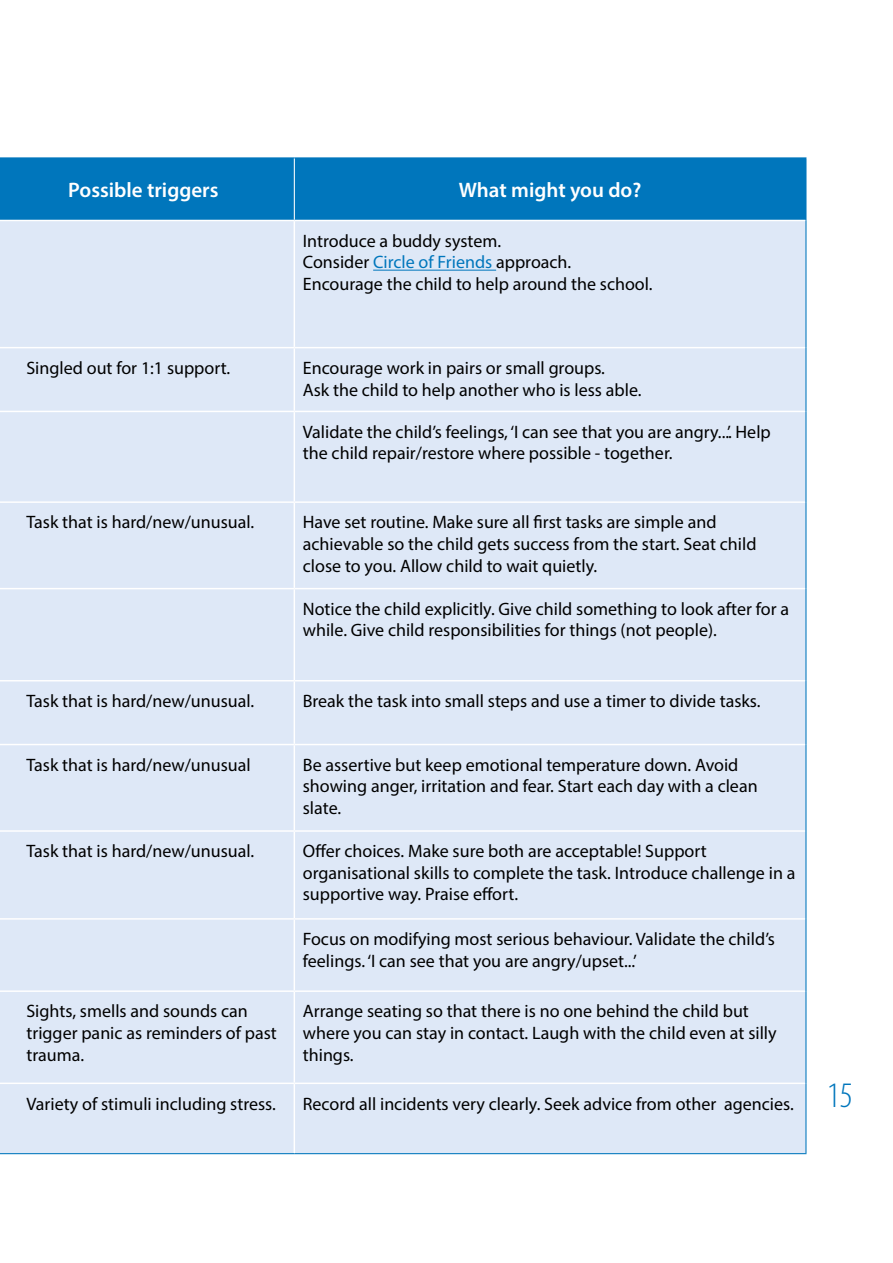
<style>
.page{position:relative;width:893px;height:1263px;background:#fff}
.page>*{position:absolute;margin:0;border:0;box-sizing:border-box;transform-origin:0 0}
.t1{font:300 condensed 36px "Myriad Pro";color:#0076bc}
.t2{font:600 21px "Myriad Pro";color:#fff}
.t3{font:18px/21.6px "Myriad Pro";color:#000}
.s1{color:#0076bc}
</style>
<div class="page">
<div style="left:0;top:158px;width:805px;height:62px;background:#0076bc"></div>
<div style="left:0;top:221px;width:805px;height:932px;background:#dee8f7"></div>
<hr style="left:0;top:157px;width:294px;height:1px;background:#0076bc">
<hr style="left:294px;top:157px;width:512px;height:1px;background:#0076bc">
<hr style="left:805px;top:158px;width:1px;height:62px;background:#0076bc">
<hr style="left:294px;top:158px;width:1px;height:62px;background:#fff">
<hr style="left:294px;top:221px;width:1px;height:126px;background:#fff">
<hr style="left:0;top:347px;width:294px;height:1px;background:#fff">
<hr style="left:294px;top:347px;width:511px;height:1px;background:#fff">
<hr style="left:294px;top:348px;width:1px;height:63px;background:#fff">
<hr style="left:0;top:411px;width:294px;height:1px;background:#fff">
<hr style="left:294px;top:411px;width:511px;height:1px;background:#fff">
<hr style="left:294px;top:412px;width:1px;height:89px;background:#fff">
<hr style="left:0;top:501px;width:294px;height:2px;background:#fff">
<hr style="left:294px;top:501px;width:511px;height:2px;background:#fff">
<hr style="left:294px;top:503px;width:1px;height:85px;background:#fff">
<hr style="left:0;top:588px;width:294px;height:1px;background:#fff">
<hr style="left:294px;top:588px;width:511px;height:1px;background:#fff">
<hr style="left:294px;top:589px;width:1px;height:91px;background:#fff">
<hr style="left:0;top:680px;width:294px;height:1px;background:#fff">
<hr style="left:294px;top:680px;width:511px;height:1px;background:#fff">
<hr style="left:294px;top:681px;width:1px;height:63px;background:#fff">
<hr style="left:0;top:744px;width:294px;height:1px;background:#fff">
<hr style="left:294px;top:744px;width:511px;height:1px;background:#fff">
<hr style="left:294px;top:745px;width:1px;height:85px;background:#fff">
<hr style="left:0;top:830px;width:294px;height:2px;background:#fff">
<hr style="left:294px;top:830px;width:511px;height:2px;background:#fff">
<hr style="left:294px;top:832px;width:1px;height:86px;background:#fff">
<hr style="left:0;top:918px;width:294px;height:2px;background:#fff">
<hr style="left:294px;top:918px;width:511px;height:2px;background:#fff">
<hr style="left:294px;top:920px;width:1px;height:70px;background:#fff">
<hr style="left:0;top:990px;width:294px;height:2px;background:#fff">
<hr style="left:294px;top:990px;width:511px;height:2px;background:#fff">
<hr style="left:294px;top:992px;width:1px;height:90px;background:#fff">
<hr style="left:0;top:1082px;width:294px;height:2px;background:#fff">
<hr style="left:294px;top:1082px;width:511px;height:2px;background:#fff">
<hr style="left:294px;top:1084px;width:1px;height:69px;background:#fff">
<hr style="left:805px;top:220px;width:1px;height:128px;background:#0076bc">
<hr style="left:805px;top:348px;width:1px;height:63px;background:#0076bc">
<hr style="left:805px;top:411px;width:1px;height:91px;background:#0076bc">
<hr style="left:805px;top:502px;width:1px;height:87px;background:#0076bc">
<hr style="left:805px;top:589px;width:1px;height:92px;background:#0076bc">
<hr style="left:805px;top:681px;width:1px;height:63px;background:#0076bc">
<hr style="left:805px;top:744px;width:1px;height:87px;background:#0076bc">
<hr style="left:805px;top:831px;width:1px;height:88px;background:#0076bc">
<hr style="left:805px;top:919px;width:1px;height:72px;background:#0076bc">
<hr style="left:805px;top:991px;width:1px;height:92px;background:#0076bc">
<hr style="left:805px;top:1083px;width:1px;height:70px;background:#0076bc">
<hr style="left:0;top:1153px;width:294px;height:1px;background:#0076bc">
<hr style="left:294px;top:1153px;width:512px;height:1px;background:#0076bc">
<hr style="left:373px;top:270px;width:123px;height:1px;background:#0076bc">
<p class="t2" style="left:68px;top:177px;width:152px">Possible triggers</p>
<p class="t2" style="left:459px;top:177px;width:184px">What might you do?</p>
<p class="t3" style="left:303px;top:230px;width:351px">Introduce a buddy system.<br>Consider <span class="s1">Circle of Friends</span> approach.<br>Encourage the child to help around the school.</p>
<p class="t3" style="left:26px;top:357px;width:205px">Singled out for 1:1 support.</p>
<p class="t3" style="left:303px;top:357px;width:340px">Encourage work in pairs or small groups.<br>Ask the child to help another who is less able.</p>
<p class="t3" style="left:303px;top:421px;width:469px">Validate the child’s feelings, ‘I can see that you are angry...’. Help the child repair/restore where possible - together.</p>
<p class="t3" style="left:26px;top:511px;width:229px">Task that is hard/new/unusual.</p>
<p class="t3" style="left:303px;top:511px;width:455px">Have set routine. Make sure all first tasks are simple and achievable so the child gets success from the start. Seat child close to you. Allow child to wait quietly.</p>
<p class="t3" style="left:303px;top:598px;width:488px">Notice the child explicitly. Give child something to look after for a while. Give child responsibilities for things (not people).</p>
<p class="t3" style="left:26px;top:690px;width:229px">Task that is hard/new/unusual.</p>
<p class="t3" style="left:303px;top:690px;width:459px">Break the task into small steps and use a timer to divide tasks.</p>
<p class="t3" style="left:26px;top:754px;width:226px">Task that is hard/new/unusual</p>
<p class="t3" style="left:303px;top:754px;width:456px">Be assertive but keep emotional temperature down. Avoid showing anger, irritation and fear. Start each day with a clean slate.</p>
<p class="t3" style="left:26px;top:840px;width:229px">Task that is hard/new/unusual.</p>
<p class="t3" style="left:303px;top:840px;width:494px">Offer choices. Make sure both are acceptable! Support organisational skills to complete the task. Introduce challenge in a supportive way. Praise effort.</p>
<p class="t3" style="left:303px;top:928px;width:474px">Focus on modifying most serious behaviour. Validate the child’s feelings. ‘I can see that you are angry/upset...’</p>
<p class="t3" style="left:26px;top:1000px;width:252px">Sights, smells and sounds can trigger panic as reminders of past trauma.</p>
<p class="t3" style="left:303px;top:1000px;width:475px">Arrange seating so that there is no one behind the child but where you can stay in contact. Laugh with the child even at silly things.</p>
<p class="t3" style="left:26px;top:1092px;width:251px">Variety of stimuli including stress.</p>
<p class="t3" style="left:303px;top:1092px;width:492px">Record all incidents very clearly. Seek advice from other agencies.</p>
<h1 class="t1" style="left:827px;top:1074px;width:27px">15</h1>
</div>
